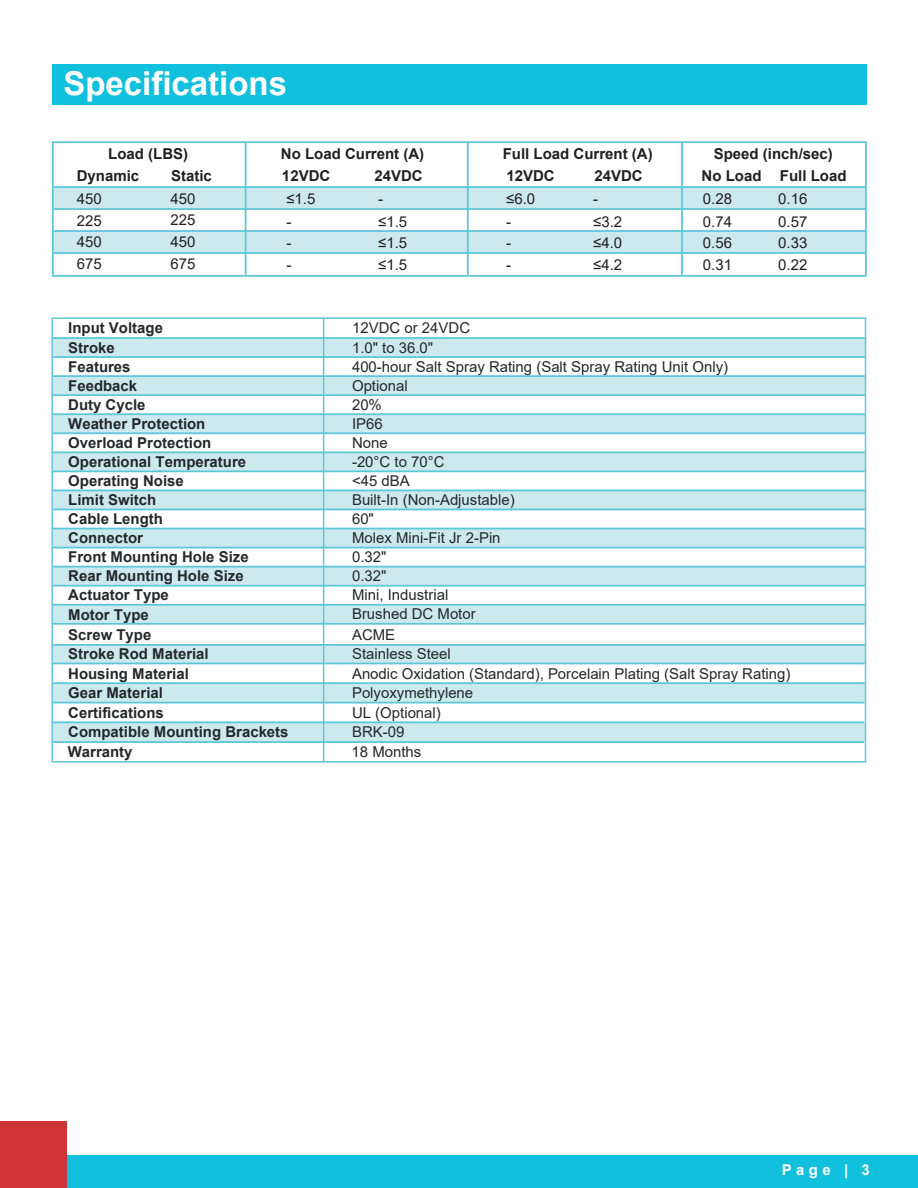
<style>
.page{position:relative;width:918px;height:1188px;background:#fff}
.page>*{position:absolute;margin:0;border:0;box-sizing:border-box;transform-origin:0 0}
.t1{font:700 33px "Arial";color:#fff}
.t2{font:15px/19px "Arial";color:#24282a}
.t3{font:700 15px/18.9px "Arial";color:#24282a}
.t4{font:700 15px "Arial";color:#231f20}
.t5{font:15px/21.8px "Arial";color:#231f20;text-align:justify}
.t6{font:700 15px "Arial";color:#fff}
</style>
<div class="page">
<div style="left:52px;top:64px;width:814px;height:41px;background:#11c0dd"></div>
<div style="left:0;top:1155px;width:918px;height:33px;background:#11c0dd"></div>
<div style="left:0;top:1121px;width:67px;height:67px;background:#cf3439"></div>
<svg style="left:52px;top:141px;width:815px;height:136px"></svg>
<hr style="left:245px;top:143px;width:2px;height:132px;background:#5cc7d8">
<hr style="left:467px;top:143px;width:2px;height:132px;background:#5cc7d8">
<hr style="left:681px;top:143px;width:2px;height:132px;background:#5cc7d8">
<hr style="left:54px;top:186px;width:811px;height:2px;background:#5cc7d8">
<hr style="left:54px;top:208px;width:811px;height:2px;background:#5cc7d8">
<hr style="left:54px;top:230px;width:811px;height:2px;background:#5cc7d8">
<hr style="left:54px;top:252px;width:811px;height:2px;background:#5cc7d8">
<svg style="left:51px;top:317px;width:815px;height:446px"></svg>
<hr style="left:53px;top:585px;width:812px;height:2px;background:#5cc7d8">
<hr style="left:53px;top:566px;width:812px;height:2px;background:#5cc7d8">
<hr style="left:53px;top:623px;width:812px;height:2px;background:#5cc7d8">
<hr style="left:53px;top:644px;width:812px;height:2px;background:#5cc7d8">
<hr style="left:53px;top:663px;width:812px;height:1px;background:#5cc7d8">
<hr style="left:53px;top:682px;width:812px;height:2px;background:#5cc7d8">
<hr style="left:52px;top:702px;width:812px;height:1px;background:#5cc7d8">
<hr style="left:52px;top:721px;width:812px;height:2px;background:#5cc7d8">
<hr style="left:52px;top:741px;width:812px;height:2px;background:#5cc7d8">
<hr style="left:53px;top:604px;width:812px;height:2px;background:#5cc7d8">
<hr style="left:53px;top:547px;width:812px;height:1px;background:#5cc7d8">
<hr style="left:53px;top:528px;width:812px;height:1px;background:#5cc7d8">
<hr style="left:53px;top:509px;width:812px;height:1px;background:#5cc7d8">
<hr style="left:53px;top:490px;width:812px;height:1px;background:#5cc7d8">
<hr style="left:53px;top:470px;width:812px;height:2px;background:#5cc7d8">
<hr style="left:53px;top:451px;width:812px;height:2px;background:#5cc7d8">
<hr style="left:53px;top:432px;width:812px;height:2px;background:#5cc7d8">
<hr style="left:53px;top:413px;width:812px;height:2px;background:#5cc7d8">
<hr style="left:53px;top:394px;width:812px;height:2px;background:#5cc7d8">
<hr style="left:53px;top:375px;width:812px;height:2px;background:#5cc7d8">
<hr style="left:53px;top:356px;width:812px;height:2px;background:#5cc7d8">
<hr style="left:53px;top:337px;width:812px;height:2px;background:#5cc7d8">
<hr style="left:323px;top:319px;width:1px;height:442px;background:#5cc7d8">
<h1 class="t1" style="left:64px;top:60px;width:225px">Specifications</h1>
<p class="t4" style="left:108px;top:143px;width:81px">Load (LBS)</p>
<p class="t4" style="left:281px;top:143px;width:145px">No Load Current (A)</p>
<p class="t4" style="left:77px;top:165px;width:64px">Dynamic</p>
<p class="t4" style="left:282px;top:165px;width:50px">12VDC</p>
<p class="t4" style="left:374px;top:165px;width:50px">24VDC</p>
<p class="t4" style="left:171px;top:165px;width:42px">Static</p>
<p class="t5" style="left:77px;top:187px;width:27px">450<br>225<br>450<br>675</p>
<p class="t5" style="left:171px;top:187px;width:27px">450</p>
<p class="t5" style="left:286px;top:187px;width:31px">≤1.5</p>
<p class="t5" style="left:378px;top:187px;width:6px">-</p>
<p class="t5" style="left:171px;top:209px;width:27px">225<br>450<br>675</p>
<p class="t5" style="left:286px;top:210px;width:6px">-</p>
<p class="t5" style="left:378px;top:210px;width:31px">≤1.5</p>
<p class="t5" style="left:286px;top:232px;width:6px">-</p>
<p class="t5" style="left:378px;top:232px;width:31px">≤1.5</p>
<p class="t5" style="left:286px;top:254px;width:6px">-</p>
<p class="t5" style="left:378px;top:254px;width:31px">≤1.5</p>
<p class="t4" style="left:503px;top:143px;width:151px">Full Load Current (A)</p>
<p class="t4" style="left:714px;top:143px;width:121px">Speed (inch/sec)</p>
<p class="t4" style="left:506px;top:165px;width:50px">12VDC</p>
<p class="t4" style="left:594px;top:165px;width:50px">24VDC</p>
<p class="t4" style="left:702px;top:165px;width:146px">No Load Full Load</p>
<p class="t5" style="left:506px;top:187px;width:31px">≤6.0</p>
<p class="t5" style="left:593px;top:187px;width:6px">-</p>
<p class="t5" style="left:506px;top:210px;width:6px">-</p>
<p class="t5" style="left:593px;top:210px;width:31px">≤3.2</p>
<p class="t5" style="left:506px;top:232px;width:6px">-</p>
<p class="t5" style="left:593px;top:232px;width:31px">≤4.0</p>
<p class="t5" style="left:506px;top:254px;width:6px">-</p>
<p class="t5" style="left:593px;top:254px;width:31px">≤4.2</p>
<p class="t5" style="left:703px;top:187px;width:31px">0.28</p>
<p class="t5" style="left:778px;top:187px;width:31px">0.16</p>
<p class="t5" style="left:703px;top:210px;width:31px">0.74</p>
<p class="t5" style="left:778px;top:210px;width:31px">0.57</p>
<p class="t5" style="left:703px;top:232px;width:31px">0.56</p>
<p class="t5" style="left:778px;top:232px;width:31px">0.33</p>
<p class="t5" style="left:703px;top:254px;width:31px">0.31</p>
<p class="t5" style="left:778px;top:254px;width:31px">0.22</p>
<p class="t3" style="left:68px;top:319px;width:96px">Input Voltage</p>
<p class="t2" style="left:352px;top:318px;width:378px">12VDC or 24VDC<br>1.0" to 36.0"<br>400-hour Salt Spray Rating (Salt Spray Rating Unit Only)<br>Optional<br>20%<br>IP66<br>None<br>-20°C to 70°C<br>&lt;45 dBA<br>Built-In (Non-Adjustable)<br>60"<br>Molex Mini-Fit Jr 2-Pin<br>0.32"<br>0.32"<br>Mini, Industrial</p>
<p class="t3" style="left:68px;top:338px;width:48px">Stroke</p>
<p class="t3" style="left:68px;top:357px;width:182px">Features<br>Feedback<br>Duty Cycle<br>Weather Protection<br>Overload Protection<br>Operational Temperature<br>Operating Noise<br>Limit Switch<br>Cable Length<br>Connector<br>Front Mounting Hole Size</p>
<p class="t3" style="left:68px;top:567px;width:177px">Rear Mounting Hole Size<br>Actuator Type</p>
<p class="t2" style="left:352px;top:604px;width:125px;line-height:20.5px">Brushed DC Motor<br>ACME</p>
<p class="t3" style="left:68px;top:604px;width:85px;line-height:20.5px">Motor Type<br>Screw Type</p>
<p class="t3" style="left:68px;top:645px;width:142px">Stroke Rod Material</p>
<p class="t2" style="left:352px;top:644px;width:100px">Stainless Steel</p>
<p class="t3" style="left:68px;top:664px;width:122px">Housing Material</p>
<p class="t2" style="left:352px;top:664px;width:440px">Anodic Oxidation (Standard), Porcelain Plating (Salt Spray Rating)</p>
<p class="t3" style="left:68px;top:683px;width:96px">Gear Material</p>
<p class="t2" style="left:352px;top:683px;width:123px">Polyoxymethylene</p>
<p class="t3" style="left:68px;top:703px;width:97px">Certifications</p>
<p class="t2" style="left:352px;top:703px;width:90px">UL (Optional)</p>
<p class="t3" style="left:68px;top:723px;width:222px">Compatible Mounting Brackets</p>
<p class="t2" style="left:352px;top:722px;width:54px">BRK-09</p>
<p class="t3" style="left:68px;top:743px;width:66px">Warranty</p>
<p class="t2" style="left:352px;top:742px;width:71px">18 Months</p>
<p class="t6" style="left:782px;top:1159px;width:90px">Page | 3</p>
</div>
